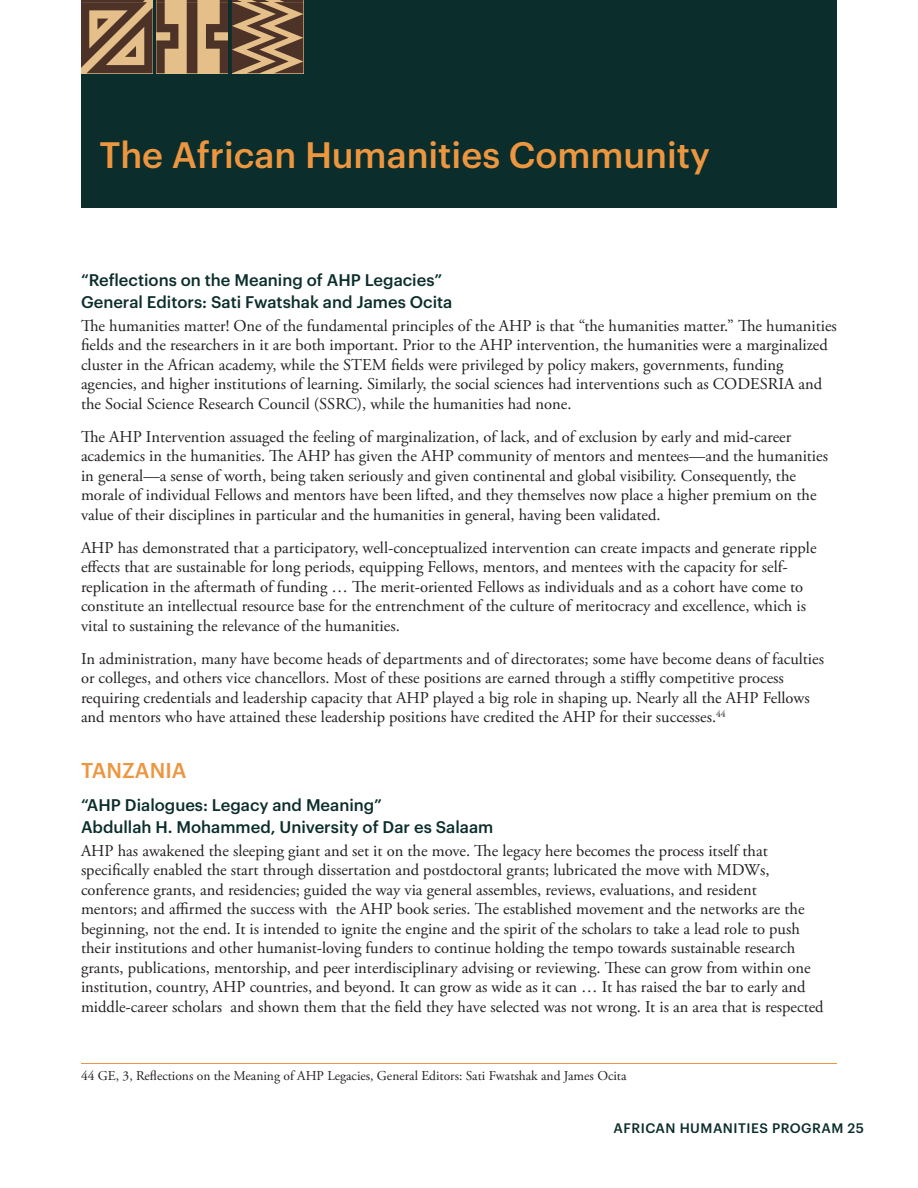
<style>
.page{position:relative;width:918px;height:1188px;background:#fff}
.page>*{position:absolute;margin:0;border:0;box-sizing:border-box;transform-origin:0 0}
.t1{font:500 36px "Graphik";color:#ed9640}
.t2{font:500 21px "Graphik";color:#ed9640}
.t3{font:16.5px/19.5px "Adobe Garamond Pro";color:#231f20}
.t4{font:500 16.5px "Graphik";color:#0b2d2b}
.footnote{font:13.5px "Adobe Garamond Pro";color:#231f20}
.t5{font:500 13.5px "Graphik";letter-spacing:.035em;color:#0b2d2b}
</style>
<div class="page">
<hr style="left:81px;top:1063px;width:756px;height:1px;background:#ed9640">
<div style="left:81px;top:0;width:756px;height:207px;background:#0b2d2b"></div>
<svg style="left:81px;top:0;width:222px;height:73px;background:#8c6f51"></svg>
<h1 class="t1" style="left:99px;top:127px;width:612px">The African Humanities Community</h1>
<h3 class="t4" style="left:81px;top:267px;width:363px">“Reflections on the Meaning of AHP Legacies”</h3>
<h3 class="t4" style="left:81px;top:290px;width:373px">General Editors: Sati Fwatshak and James Ocita</h3>
<p class="t3" style="left:81px;top:316px;width:757px">The humanities matter! One of the fundamental principles of the AHP is that “the humanities matter.” The humanities fields and the researchers in it are both important. Prior to the AHP intervention, the humanities were a marginalized cluster in the African academy, while the STEM fields were privileged by policy makers, governments, funding agencies, and higher institutions of learning. Similarly, the social sciences had interventions such as CODESRIA and the Social Science Research Council (SSRC), while the humanities had none.</p>
<p class="t3" style="left:81px;top:427px;width:749px">The AHP Intervention assuaged the feeling of marginalization, of lack, and of exclusion by early and mid-career academics in the humanities. The AHP has given the AHP community of mentors and mentees—and the humanities in general—a sense of worth, being taken seriously and given continental and global visibility. Consequently, the morale of individual Fellows and mentors have been lifted, and they themselves now place a higher premium on the value of their disciplines in particular and the humanities in general, having been validated.</p>
<p class="t3" style="left:81px;top:538px;width:737px">AHP has demonstrated that a participatory, well-conceptualized intervention can create impacts and generate ripple effects that are sustainable for long periods, equipping Fellows, mentors, and mentees with the capacity for self&shy;replication in the aftermath of funding … The merit-oriented Fellows as individuals and as a cohort have come to constitute an intellectual resource base for the entrenchment of the culture of meritocracy and excellence, which is vital to sustaining the relevance of the humanities.</p>
<p class="t3" style="left:81px;top:649px;width:745px">In administration, many have become heads of departments and of directorates; some have become deans of faculties or colleges, and others vice chancellors. Most of these positions are earned through a stiffly competitive process requiring credentials and leadership capacity that AHP played a big role in shaping up. Nearly all the AHP Fellows and mentors who have attained these leadership positions have credited the AHP for their successes.<sup>44</sup></p>
<h2 class="t2" style="left:81px;top:754px;width:107px">TANZANIA</h2>
<h3 class="t4" style="left:81px;top:792px;width:303px">“AHP Dialogues: Legacy and Meaning”</h3>
<h3 class="t4" style="left:81px;top:815px;width:414px">Abdullah H. Mohammed, University of Dar es Salaam</h3>
<p class="t3" style="left:81px;top:841px;width:744px">AHP has awakened the sleeping giant and set it on the move. The legacy here becomes the process itself that specifically enabled the start through dissertation and postdoctoral grants; lubricated the move with MDWs, conference grants, and residencies; guided the way via general assembles, reviews, evaluations, and resident<br>mentors; and affirmed the success with the AHP book series. The established movement and the networks are the beginning, not the end. It is intended to ignite the engine and the spirit of the scholars to take a lead role to push their institutions and other humanist-loving funders to continue holding the tempo towards sustainable research grants, publications, mentorship, and peer interdisciplinary advising or reviewing. These can grow from within one institution, country, AHP countries, and beyond. It can grow as wide as it can … It has raised the bar to early and middle-career scholars and shown them that the field they have selected was not wrong. It is an area that is respected</p>
<p class="footnote" style="left:81px;top:1068px;width:547px">44 GE, 3, Reflections on the Meaning of AHP Legacies, General Editors: Sati Fwatshak and James Ocita</p>
<p class="t5" style="left:614px;top:1118px;width:252px">AFRICAN HUMANITIES PROGRAM 25</p>
</div>
